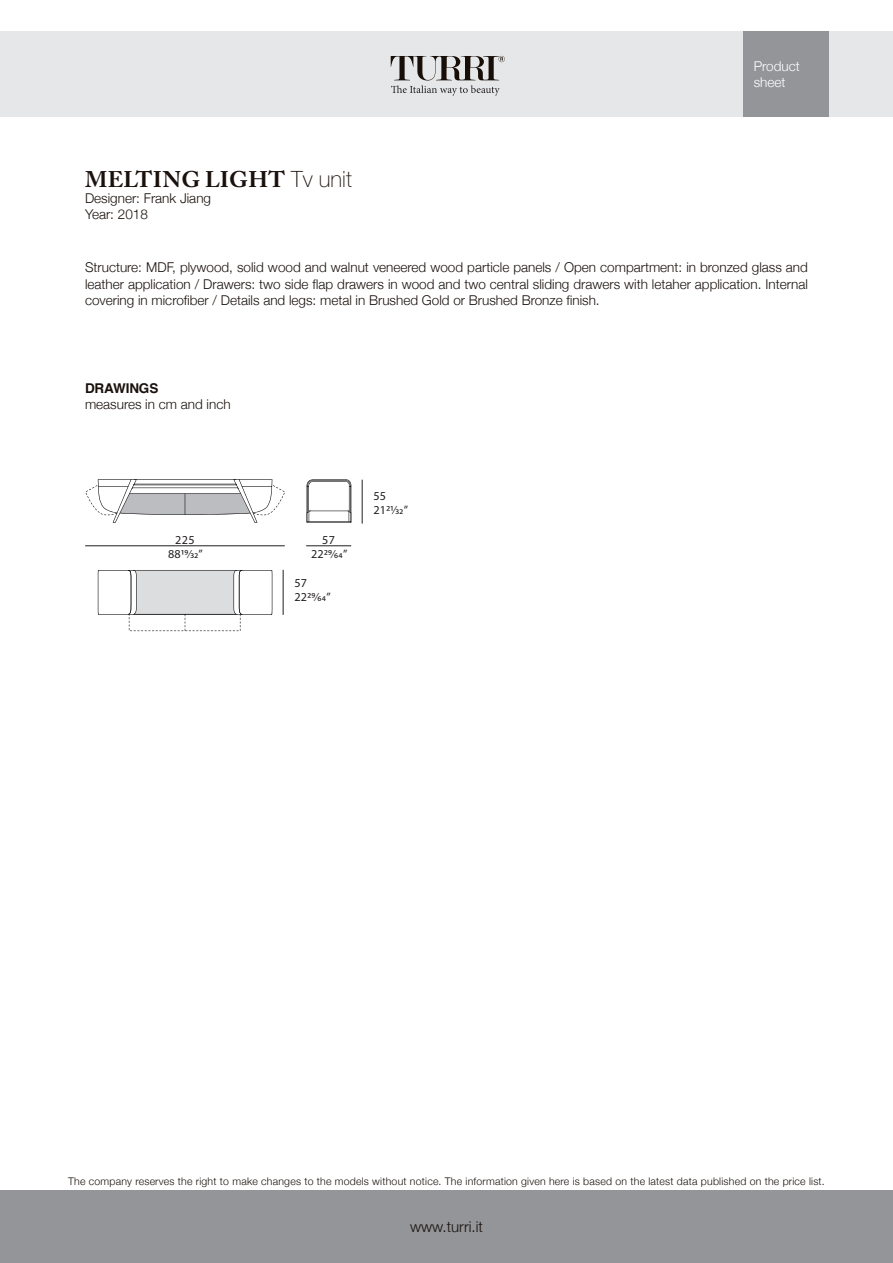
<style>
.page{position:relative;width:893px;height:1263px;background:#fff}
.page>*{position:absolute;margin:0;border:0;box-sizing:border-box;transform-origin:0 0}
.t1{font:700 22.5px "Adobe Caslon Pro";letter-spacing:.015em;color:#1a110d}
.t2{font:300 15px "Helvetica Neue";color:#1a110d}
.t3{font:300 13.5px/16.2px "Helvetica Neue";color:#1a110d;text-align:justify}
.t4{font:300 13.5px/16.2px "Helvetica Neue";color:#fff}
.t5{font:700 13.5px "Helvetica";letter-spacing:-.01em;color:#1a110d}
.t6{font:12.15px "Myriad Pro";letter-spacing:.025em;color:#231f20}
.t7{font:300 10.5px "Helvetica Neue";letter-spacing:.02em;color:#1a110d}
.s1{font-family:"Helvetica Neue";font-weight:100}
</style>
<div class="page">
<div style="left:0;top:32px;width:893px;height:85px;background:#e6e7e9"></div>
<div style="left:0;top:1191px;width:893px;height:72px;background:#939598"></div>
<div style="left:743px;top:32px;width:85px;height:85px;background:#939598"></div>
<svg style="left:391px;top:56px;width:114px;height:40px"></svg>
<hr style="left:85px;top:545px;width:200px;height:1px;background:#231f20">
<hr style="left:306px;top:545px;width:45px;height:1px;background:#231f20">
<hr style="left:283px;top:570px;width:1px;height:45px;background:#231f20">
<hr style="left:362px;top:480px;width:1px;height:44px;background:#231f20">
<svg style="left:86px;top:479px;width:199px;height:44px"></svg>
<svg style="left:98px;top:570px;width:174px;height:61px"></svg>
<svg style="left:307px;top:479px;width:45px;height:44px"></svg>
<p class="t1" style="left:85px;top:166px;width:268px">MELTING LIGHT <span class="s1">Tv unit</span></p>
<p class="t3" style="left:85px;top:190px;width:128px">Designer: Frank Jiang</p>
<p class="t3" style="left:85px;top:206px;width:64px">Year: 2018</p>
<p class="t4" style="left:754px;top:58px;width:48px">Product sheet</p>
<p class="t3" style="left:85px;top:259px;width:724px">Structure: MDF, plywood, solid wood and walnut veneered wood particle panels / Open compartment: in bronzed glass and leather application / Drawers: two side flap drawers in wood and two central sliding drawers with letaher application. Internal covering in microfiber / Details and legs: metal in Brushed Gold or Brushed Bronze finish.</p>
<p class="t5" style="left:85px;top:377px;width:75px">DRAWINGS</p>
<p class="t3" style="left:85px;top:396px;width:147px">measures in cm and inch</p>
<p class="t6" style="left:175px;top:532px;width:21px">225</p>
<p class="t6" style="left:168px;top:546px;width:36px">8819/32”</p>
<p class="t6" style="left:322px;top:532px;width:14px">57</p>
<p class="t6" style="left:311px;top:546px;width:38px">2229/64”</p>
<p class="t6" style="left:294px;top:575px;width:14px">57</p>
<p class="t6" style="left:294px;top:589px;width:38px">2229/64”</p>
<p class="t6" style="left:373px;top:489px;width:14px">55</p>
<p class="t6" style="left:373px;top:503px;width:36px">2121/32”</p>
<p class="t7" style="left:68px;top:1175px;width:758px">The company reserves the right to make changes to the models without notice. The information given here is based on the latest data published on the price list.</p>
<p class="t2" style="left:410px;top:1217px;width:74px">www.turri.it</p>
</div>
